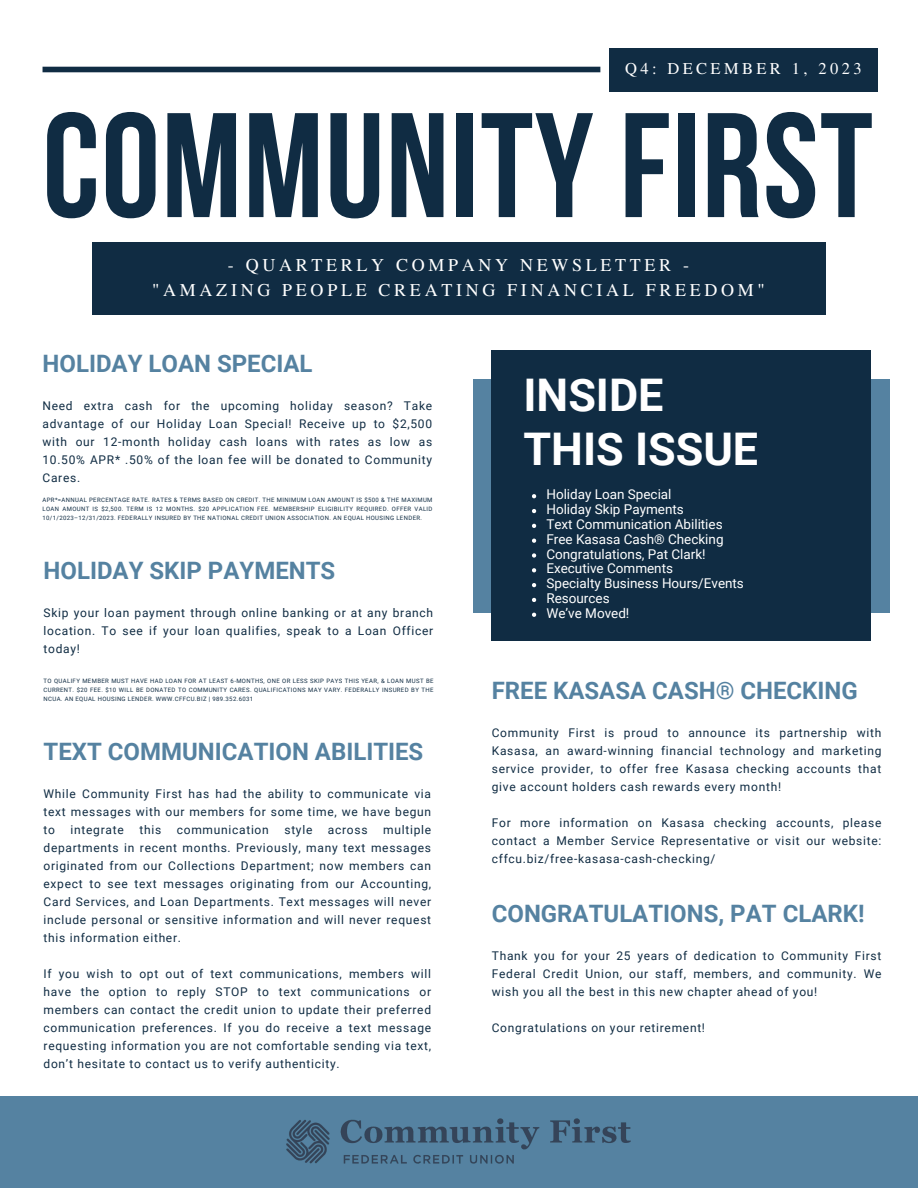
<style>
.page{position:relative;width:918px;height:1188px;background:#fff}
.page>*{position:absolute;margin:0;border:0;box-sizing:border-box;transform-origin:0 0}
.t1{font:700 148.5px "Bebas Neue";letter-spacing:.01em;color:#102c43}
.t2{font:700 45px "Roboto";color:#fff}
.t3{font:700 24px "Roboto";color:#5582a1}
.t4{font:18px "Te X Gyre Termes";letter-spacing:.205em;color:#fff}
.t5{font:16.5px "Te X Gyre Termes";letter-spacing:.205em;color:#fff}
.t6{font:13.5px "Roboto";color:#fff}
.t7{font:12px/18px "Roboto";letter-spacing:.06em;color:#102c43;text-align:justify}
.t8{font:6px/9px "Roboto";letter-spacing:.06em;color:#102c43;text-align:justify}
</style>
<div class="page">
<div style="left:473px;top:379px;width:417px;height:234px;background:#5582a1"></div>
<div style="left:492px;top:350px;width:379px;height:291px;background:#102c43"></div>
<div style="left:43px;top:67px;width:557px;height:5px;background:#102c43"></div>
<div style="left:609px;top:48px;width:269px;height:43px;background:#102c43"></div>
<div style="left:92px;top:242px;width:733px;height:72px;background:#102c43"></div>
<div style="left:0;top:1096px;width:918px;height:92px;background:#5582a1"></div>
<img style="left:286px;top:1118px;width:345px;height:46px">
<svg style="left:532px;top:494px;width:4px;height:4px"></svg>
<svg style="left:532px;top:509px;width:4px;height:4px"></svg>
<svg style="left:532px;top:524px;width:4px;height:4px"></svg>
<svg style="left:532px;top:539px;width:4px;height:4px"></svg>
<svg style="left:532px;top:553px;width:4px;height:5px"></svg>
<svg style="left:532px;top:568px;width:4px;height:4px"></svg>
<svg style="left:532px;top:583px;width:4px;height:4px"></svg>
<svg style="left:532px;top:598px;width:4px;height:4px"></svg>
<svg style="left:532px;top:613px;width:4px;height:4px"></svg>
<p class="t5" style="left:625px;top:56px;width:238px">Q4: DECEMBER 1, 2023</p>
<p class="t1" style="left:43px;top:106px;width:832px">COMMUNITY FIRST</p>
<p class="t4" style="left:228px;top:252px;width:463px">- QUARTERLY COMPANY NEWSLETTER -</p>
<p class="t4" style="left:152px;top:277px;width:614px">"AMAZING PEOPLE CREATING FINANCIAL FREEDOM"</p>
<p class="t3" style="left:43px;top:349px;width:272px">HOLIDAY LOAN SPECIAL</p>
<p class="t7" style="left:43px;top:397px;width:391px">Need extra cash for the upcoming holiday season? Take advantage of our Holiday Loan Special! Receive up to $2,500 with our 12-month holiday cash loans with rates as low as 10.50% APR* .50% of the loan fee will be donated to Community Cares.</p>
<p class="t8" style="left:43px;top:496px;width:392px">APR*=ANNUAL PERCENTAGE RATE. RATES &amp; TERMS BASED ON CREDIT. THE MINIMUM LOAN AMOUNT IS $500 &amp; THE MAXIMUM LOAN AMOUNT IS $2,500. TERM IS 12 MONTHS. $20 APPLICATION FEE. MEMBERSHIP ELIGIBILITY REQUIRED. OFFER VALID 10/1/2023–12/31/2023. FEDERALLY INSURED BY THE NATIONAL CREDIT UNION ASSOCIATION. AN EQUAL HOUSING LENDER.</p>
<p class="t3" style="left:44px;top:557px;width:293px">HOLIDAY SKIP PAYMENTS</p>
<p class="t7" style="left:44px;top:604px;width:391px">Skip your loan payment through online banking or at any branch location. To see if your loan qualifies, speak to a Loan Officer today!</p>
<p class="t8" style="left:44px;top:676px;width:392px">TO QUALIFY MEMBER MUST HAVE HAD LOAN FOR AT LEAST 6-MONTHS, ONE OR LESS SKIP PAYS THIS YEAR, &amp; LOAN MUST BE CURRENT. $20 FEE. $10 WILL BE DONATED TO COMMUNITY CARES. QUALIFICATIONS MAY VARY. FEDERALLY INSURED BY THE NCUA. AN EQUAL HOUSING LENDER. WWW.CFFCU.BIZ | 989.352.6031</p>
<p class="t3" style="left:44px;top:738px;width:381px">TEXT COMMUNICATION ABILITIES</p>
<p class="t7" style="left:44px;top:785px;width:389px">While Community First has had the ability to communicate via text messages with our members for some time, we have begun to</p>
<p class="t7" style="left:44px;top:821px;width:389px;text-indent:340px">multiple departments in recent months. Previously, many text messages originated from our Collections Department; now members can expect to see text messages originating from our Accounting, Card Services, and Loan Departments. Text messages will never include personal or sensitive information and will never request this information either.</p>
<p class="t7" style="left:44px;top:965px;width:389px">If you wish to opt out of text communications, members will have the option to reply STOP to text communications or members can contact the credit union to update their preferred communication preferences. If you do receive a text message requesting information you are not comfortable sending via text, don’t hesitate to contact us to verify authenticity.</p>
<p class="t7" style="left:71px;top:821px;width:55px">integrate</p>
<p class="t7" style="left:139px;top:821px;width:23px">this</p>
<p class="t7" style="left:177px;top:821px;width:94px">communication</p>
<p class="t7" style="left:284px;top:821px;width:29px">style</p>
<p class="t7" style="left:328px;top:821px;width:41px">across</p>
<p class="t2" style="left:523px;top:369px;width:142px">INSIDE</p>
<p class="t2" style="left:523px;top:423px;width:236px">THIS ISSUE</p>
<p class="t6" style="left:546px;top:487px;width:127px">Holiday Loan Special</p>
<p class="t6" style="left:546px;top:502px;width:139px">Holiday Skip Payments</p>
<p class="t6" style="left:546px;top:517px;width:178px">Text Communication Abilities</p>
<p class="t6" style="left:546px;top:531px;width:179px">Free Kasasa Cash® Checking</p>
<p class="t6" style="left:546px;top:546px;width:161px">Congratulations, Pat Clark!</p>
<p class="t6" style="left:546px;top:561px;width:128px">Executive Comments</p>
<p class="t6" style="left:546px;top:576px;width:199px">Specialty Business Hours/Events</p>
<p class="t6" style="left:546px;top:591px;width:65px">Resources</p>
<p class="t6" style="left:546px;top:605px;width:85px">We’ve Moved!</p>
<p class="t3" style="left:492px;top:676px;width:367px">FREE KASASA CASH® CHECKING</p>
<p class="t7" style="left:492px;top:724px;width:391px">Community First is proud to announce its partnership with Kasasa, an award-winning financial technology and marketing service provider, to offer free Kasasa checking accounts that give account holders cash rewards every month!</p>
<p class="t7" style="left:492px;top:814px;width:391px">For more information on Kasasa checking accounts, please contact a Member Service Representative or visit our website: cffcu.biz/free-kasasa-cash-checking/</p>
<p class="t3" style="left:492px;top:899px;width:374px">CONGRATULATIONS, PAT CLARK!</p>
<p class="t7" style="left:492px;top:947px;width:391px">Thank you for your 25 years of dedication to Community First Federal Credit Union, our staff, members, and community. We wish you all the best in this new chapter ahead of you!</p>
<p class="t7" style="left:492px;top:1019px;width:215px">Congratulations on your retirement!</p>
</div>
